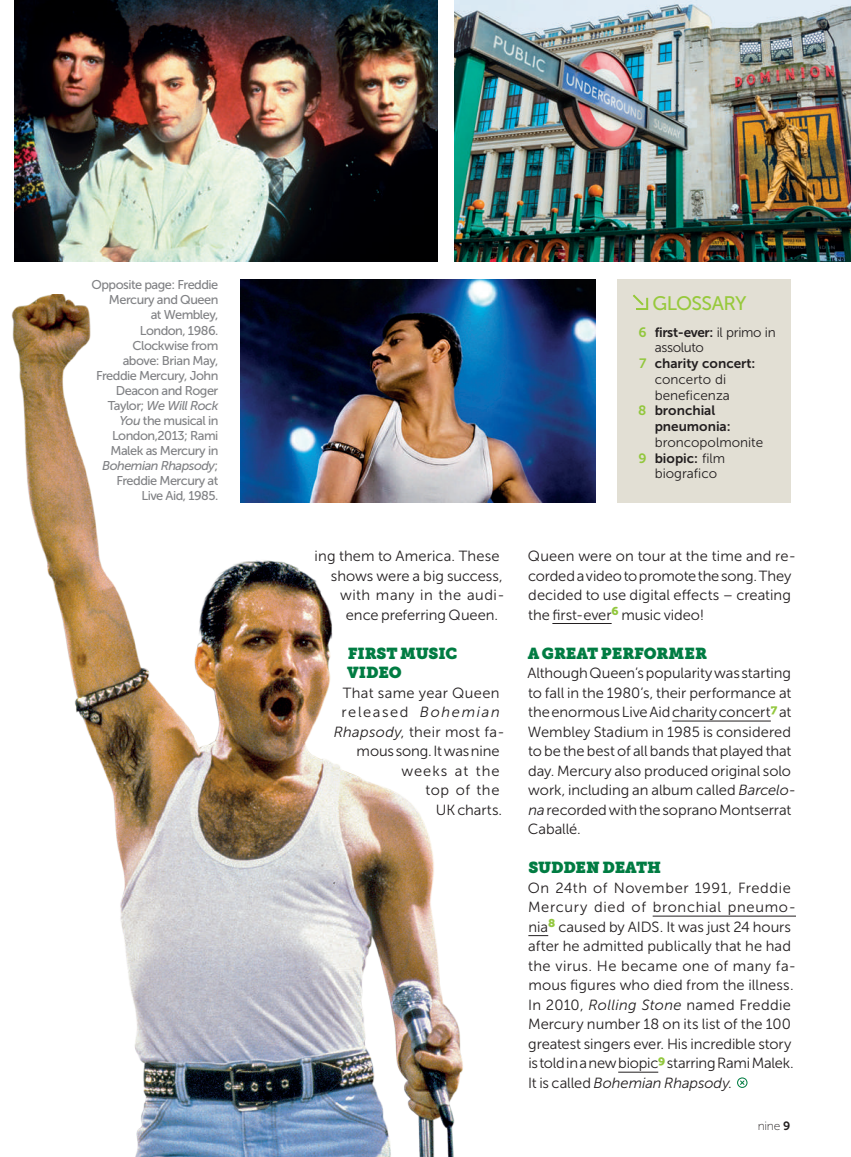
<style>
.page{position:relative;width:851px;height:1157px;background:#fff}
.page>*{position:absolute;margin:0;border:0;box-sizing:border-box;transform-origin:0 0}
.t1{font:19.5px "Museo Sans 500";letter-spacing:-.03em;color:#97c93c}
.t2{font:15.75px/19.5px "Museo Slab";letter-spacing:-.005em;color:#007c42}
.t3{font:14.7px/19.5px "Museo Sans 300";color:#231f20}
.t4{font:14.7px "Museo Sans 300";letter-spacing:.02em;color:#231f20}
.t5{font:14.7px "Museo Sans 300";letter-spacing:.035em;color:#231f20}
.t6{font:14.7px "Museo Sans 300";letter-spacing:.105em;color:#231f20}
.t7{font:14.7px "Museo Sans 300";letter-spacing:.065em;color:#231f20}
.t8{font:13.5px/15.8px "Museo Sans 700";color:#231f20}
.t9{font:13.5px/15.8px "Museo Sans 300";color:#231f20}
.t10{font:13.5px "Museo Sans 700";letter-spacing:-.025em;color:#231f20}
.t11{font:13.5px "Museo Sans 300";letter-spacing:-.025em;color:#231f20}
.t12{font:12.75px/15px "Museo Sans 500";letter-spacing:-.04em;color:#818285;text-align:right}
.t13{font:12px "Museo Sans 100";letter-spacing:-.02em;color:#231f20}
.s1{font-style:italic}
.s2{color:#92c73d}
.s3{font-family:"Museo Sans 300"}
.s4{font-family:"Museo Sans 700"}
</style>
<div class="page">
<div style="left:617px;top:280px;width:174px;height:223px;background:#e2dfd4"></div>
<svg style="left:633px;top:294px;width:15px;height:16px"></svg>
<img style="left:11px;top:295px;width:476px;height:862px">
<img style="left:15px;top:0;width:422px;height:261px">
<img style="left:455px;top:0;width:395px;height:261px">
<img style="left:240px;top:280px;width:355px;height:222px">
<hr style="left:552px;top:623px;width:59px;height:1px;background:#231f20">
<hr style="left:672px;top:720px;width:98px;height:1px;background:#231f20">
<hr style="left:652px;top:915px;width:143px;height:1px;background:#231f20">
<svg style="left:528px;top:935px;width:20px;height:1px"></svg>
<hr style="left:618px;top:1071px;width:40px;height:1px;background:#231f20">
<svg style="left:737px;top:1077px;width:10px;height:11px"></svg>
<p class="t12" style="left:91px;top:278px;width:128px">Opposite page: Freddie<br>Mercury and Queen<br>at Wembley,<br>London, 1986.<br>Clockwise from<br>above: Brian May,<br>Freddie Mercury, John<br>Deacon and Roger<br>Taylor; <span class="s1">We Will Rock<br>You</span> the musical in<br>London,2013; Rami<br>Malek as Mercury in<br><span class="s1">Bohemian Rhapsody</span>;<br>Freddie Mercury at<br>Live Aid, 1985.</p>
<h1 class="t1" style="left:652px;top:292px;width:96px">GLOSSARY</h1>
<p class="t10" style="left:638px;top:324px;width:139px"><span class="s2">6</span> first-ever: <span class="s3">il primo in</span></p>
<p class="t11" style="left:654px;top:340px;width:51px">assoluto</p>
<p class="t8" style="left:639px;top:355px;width:118px"><span class="s2">7</span> charity concert:</p>
<p class="t9" style="left:654px;top:371px;width:77px">concerto di beneficenza</p>
<p class="t8" style="left:654px;top:403px;width:77px;text-indent:-16px"><span class="s2">8</span> bronchial pneumonia:</p>
<p class="t9" style="left:654px;top:434px;width:110px">broncopolmonite</p>
<p class="t8" style="left:638px;top:450px;width:88px"><span class="s2">9</span> biopic: <span class="s3">film</span></p>
<p class="t9" style="left:654px;top:466px;width:64px">biografico</p>
<p class="t3" style="left:314px;top:546px;width:186px">ing them to America. These</p>
<p class="t3" style="left:331px;top:566px;width:173px">shows were a big success,</p>
<p class="t5" style="left:340px;top:587px;width:166px">with many in the audi-</p>
<p class="t3" style="left:346px;top:605px;width:154px">ence preferring Queen.</p>
<p class="t2" style="left:347px;top:643px;width:112px">FIRST MUSIC<br>VIDEO</p>
<p class="t4" style="left:343px;top:685px;width:158px">That same year Queen</p>
<p class="t6" style="left:341px;top:704px;width:159px">released <span class="s1">Bohemian</span></p>
<p class="t4" style="left:333px;top:724px;width:172px"><span class="s1">Rhapsody</span>, their most fa-</p>
<p class="t3" style="left:356px;top:741px;width:144px">mous song. It was nine</p>
<p class="t7" style="left:401px;top:763px;width:99px">weeks at the</p>
<p class="t3" style="left:425px;top:780px;width:75px">top of the</p>
<p class="t3" style="left:436px;top:800px;width:68px">UK charts.</p>
<p class="t3" style="left:527px;top:546px;width:270px">Queen were on tour at the time and re&shy;corded a video to promote the song. They decided to use digital effects – creating the first-ever<sup>6</sup> music video!</p>
<p class="t2" style="left:527px;top:643px;width:181px">A GREAT PERFORMER</p>
<p class="t3" style="left:527px;top:663px;width:270px">Although Queen’s popularity was starting to fall in the 1980’s, their performance at the enormous Live Aid charity concert<sup>7</sup> at Wembley Stadium in 1985 is considered to be the best of all bands that played that day. Mercury also produced original solo work, including an album called <span class="s1">Barcelo&shy;na</span> recorded with the soprano Montserrat Caballé.</p>
<p class="t2" style="left:528px;top:858px;width:134px">SUDDEN DEATH</p>
<p class="t3" style="left:527px;top:878px;width:270px">On 24th of November 1991, Freddie Mercury died of bronchial pneumo&shy;nia<sup>8</sup> caused by AIDS. It was just 24 hours after he admitted publically that he had the virus. He became one of many fa&shy;mous figures who died from the illness.<br>In 2010, <span class="s1">Rolling Stone</span> named Freddie Mercury number 18 on its list of the 100 greatest singers ever. His incredible story is told in a new biopic<sup>9</sup> starring Rami Malek.<br>It is called <span class="s1">Bohemian Rhapsody</span>.</p>
<p class="t13" style="left:757px;top:1119px;width:34px">nine <span class="s4">9</span></p>
<p class="t13" style="left:747px;top:1119px;width:44px">fifteen <span class="s4">3</span></p>
</div>
